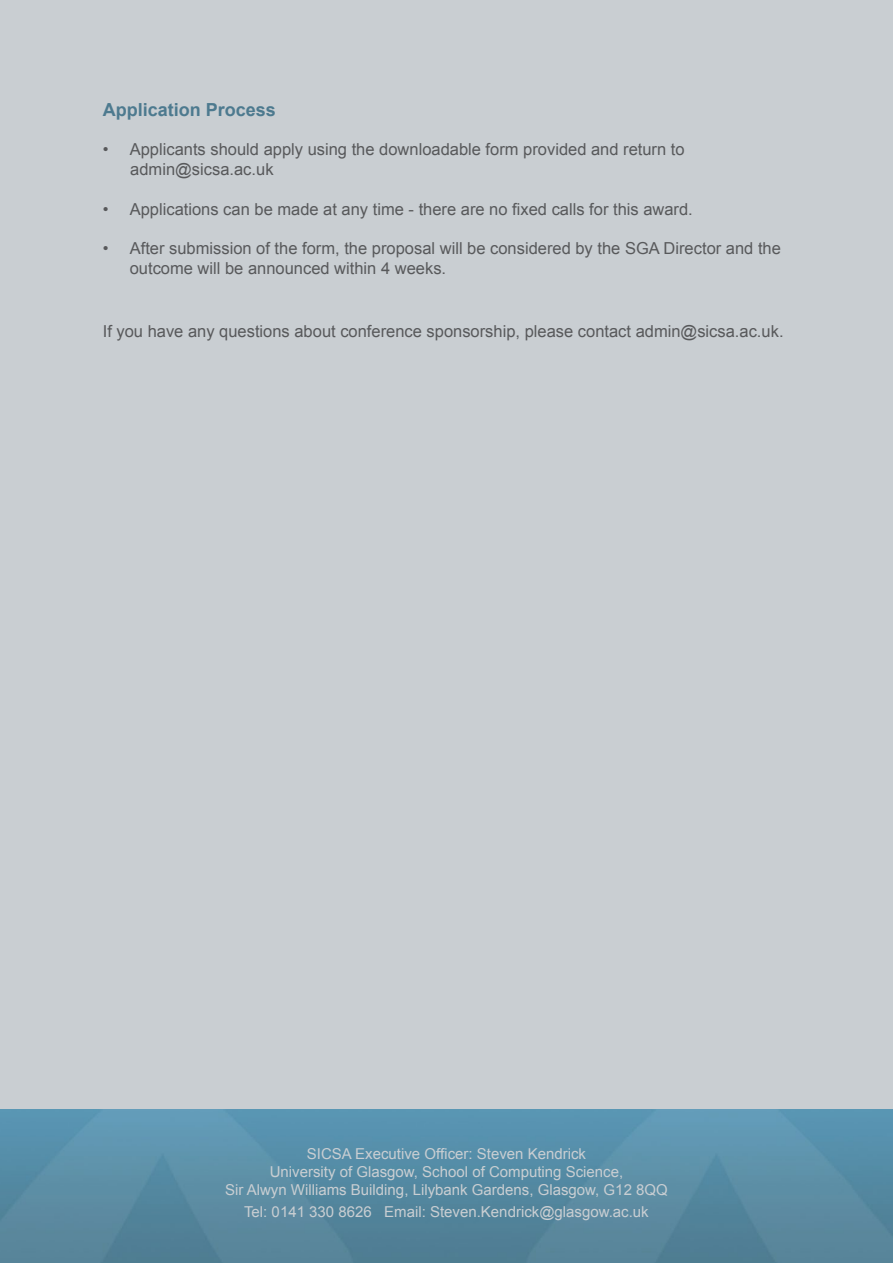
<style>
.page{position:relative;width:893px;height:1263px;background:#c9ced2}
.page>*{position:absolute;margin:0;border:0;box-sizing:border-box;transform-origin:0 0}
.t1{font:700 18px "Arial";color:#4d7a8f}
.t2{font:16.5px/19.8px "Arial";color:#58595b}
.t3{font:15px/18px "Arial";color:#c9ced2;text-align:center}
</style>
<div class="page">
<p class="t1" style="left:103px;top:97px;width:175px">Application Process</p>
<p class="t2" style="left:130px;top:140px;width:556px;text-indent:-28px">• Applicants should apply using the downloadable form provided and return to admin@sicsa.ac.uk</p>
<p class="t2" style="left:103px;top:199px;width:592px">• Applications can be made at any time - there are no fixed calls for this award.</p>
<p class="t2" style="left:130px;top:239px;width:653px;text-indent:-27px">• After submission of the form, the proposal will be considered by the SGA Director and the outcome will be announced within 4 weeks.</p>
<p class="t2" style="left:103px;top:322px;width:682px">If you have any questions about conference sponsorship, please contact admin@sicsa.ac.uk.</p>
<p class="t3" style="left:225px;top:1145px;width:444px">SICSA Executive Officer: Steven Kendrick<br>University of Glasgow, School of Computing Science,<br>Sir Alwyn Williams Building, Lilybank Gardens, Glasgow, G12 8QQ</p>
<p class="t3" style="left:244px;top:1202px;width:406px">Tel: 0141 330 8626 Email: Steven.Kendrick@glasgow.ac.uk</p>
</div>
